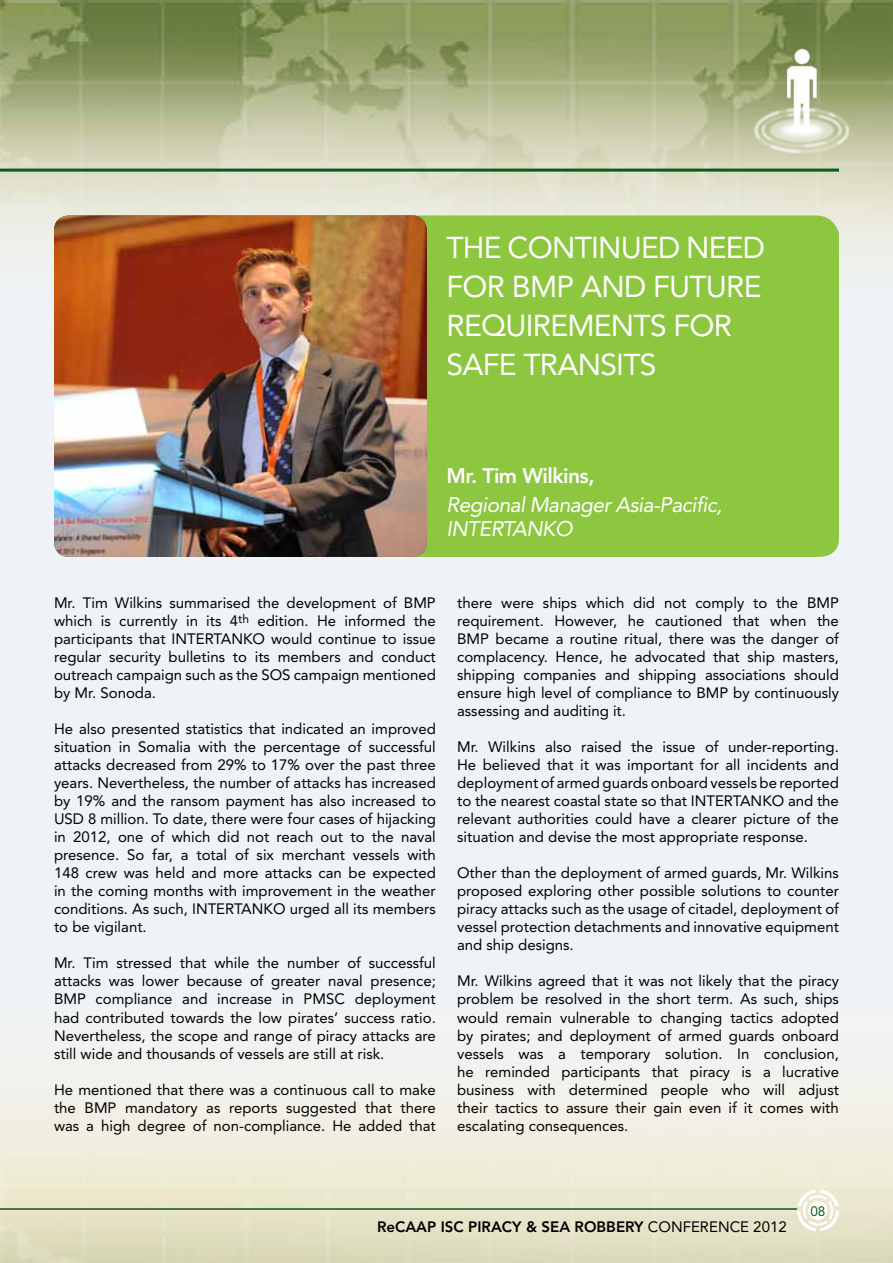
<style>
.page{position:relative;width:893px;height:1263px;background:#fff}
.page>*{position:absolute;margin:0;border:0;box-sizing:border-box;transform-origin:0 0}
.t1{font:30px/39px "Avenir LT Std";letter-spacing:-.025em;color:#fff}
.t2{font:italic 21px/24px "Avenir LT Std";letter-spacing:-.025em;color:#fff}
.t3{font:800 21px "Avenir LT Std";letter-spacing:-.025em;color:#fff}
.t4{font:15px/18px "Avenir LT Std";color:#000;text-align:justify}
.t5{font:800 15px "Avenir LT Std";color:#000}
.t6{font:13.65px "Avenir LT Std";color:#0a5a1f}
.s1{font-weight:400}
</style>
<div class="page">
<img style="left:0;top:0;width:893px;height:176px">
<img style="left:715px;top:10px;width:172px;height:169px">
<div style="left:427px;top:215px;width:412px;height:342px;background:#8dc63f"></div>
<img style="left:54px;top:215px;width:373px;height:342px">
<hr style="left:0;top:169px;width:839px;height:3px;background:#0a5a1f">
<svg style="left:797px;top:1190px;width:42px;height:41px"></svg>
<hr style="left:0;top:1208px;width:797px;height:2px;background:#0a5a1f">
<h1 class="t1" style="left:446px;top:228px;width:316px">The Conti nu ed N eed for BMP and Futu</h1>
<h1 class="t1" style="left:446px;top:267px;width:317px;text-indent:280px">re<br>Requi rem ents for<br>Safe Transits</h1>
<h2 class="t3" style="left:446px;top:464px;width:150px">M r. Tim Wilkins,</h2>
<h2 class="t2" style="left:446px;top:493px;width:277px">Regional Manager Asia-Pacific,<br>INTERTANKO</h2>
<p class="t4" style="left:54px;top:594px;width:383px">Mr. Tim Wilkins summarised the development of BMP which is currently in its 4<sup>th</sup> edition. H e informed the participants that INTERTAN KO would continue to issue regular security bulletins to its members and conduct outreach campaign such as the SOS campaign mentioned by Mr. Sonoda.</p>
<p class="t4" style="left:54px;top:720px;width:383px">H e also presented statistics that indicated an improved situation in Somalia with the percentage of successful attacks decreased from 29% to 17% over the past three years. N evertheless, the number of attacks has increased by 19% and the ransom payment has also increased to USD 8 million. To date, there were four cases of hijacking in 2012, one of which did not reach out to the naval presence. So far, a total of six merchant vessels with 148 crew was held and more attacks can be expected in the coming months with improvement in the weather conditions. As such, INTERTAN KO urged all its members to be vigilant.</p>
<p class="t4" style="left:54px;top:954px;width:383px">Mr. Tim stressed that while the number of successful attacks was lower because of greater naval presence; BMP compliance and increase in PMSC deployment had contributed towards the low pirates’ success ratio.<br>N evertheless, the scope and range of piracy attacks are still wide and thousands of vessels are still at risk.</p>
<p class="t4" style="left:54px;top:1080px;width:383px">He mentioned that there was a continuous call to make the BMP mandatory as reports suggested that there was a high degree of non-compliance. He added that</p>
<p class="t4" style="left:457px;top:594px;width:384px">there were ships which did not comply to the BMP requirement. H owever, he cautioned that when the BMP became a routine ritual, there was the danger of complacency. H ence, he advocated that ship masters, shipping companies and shipping associations should ensure high level of compliance to BMP by continuously assessing and auditing it.</p>
<p class="t4" style="left:457px;top:738px;width:383px">Mr. Wilkins also raised the issue of under-reporting.<br>He believed that it was important for all incidents and deployment of armed guards onboard vessels be reported to the nearest coastal state so that INTERTAN KO and the relevant authorities could have a clearer picture of the situation and devise the most appropriate response.</p>
<p class="t4" style="left:457px;top:864px;width:384px">Other than the deployment of armed guards, Mr. Wilkins proposed exploring other possible solutions to counter piracy attacks such as the usage of citadel, deployment of vessel protection detachments and innovative equipment and ship designs.</p>
<p class="t4" style="left:457px;top:972px;width:383px">Mr. Wilkins agreed that it was not likely that the piracy problem be resolved in the short term. As such, ships would remain vulnerable to changing tactics adopted by pirates; and deployment of armed guards onboard vessels was a temporary solution. In conclusion, he reminded participants that piracy is a lucrative business with determined people who will adjust their tactics to assure their gain even if it comes with escalating consequences.</p>
<p class="t6" style="left:811px;top:1203px;width:16px">08</p>
<p class="t5" style="left:377px;top:1218px;width:282px">ReCAAP ISC PIRACY &amp; SEA RO BBERY <span class="s1">CONFERENCE</span></p>
<p class="t4" style="left:753px;top:1218px;width:35px">2012</p>
</div>
